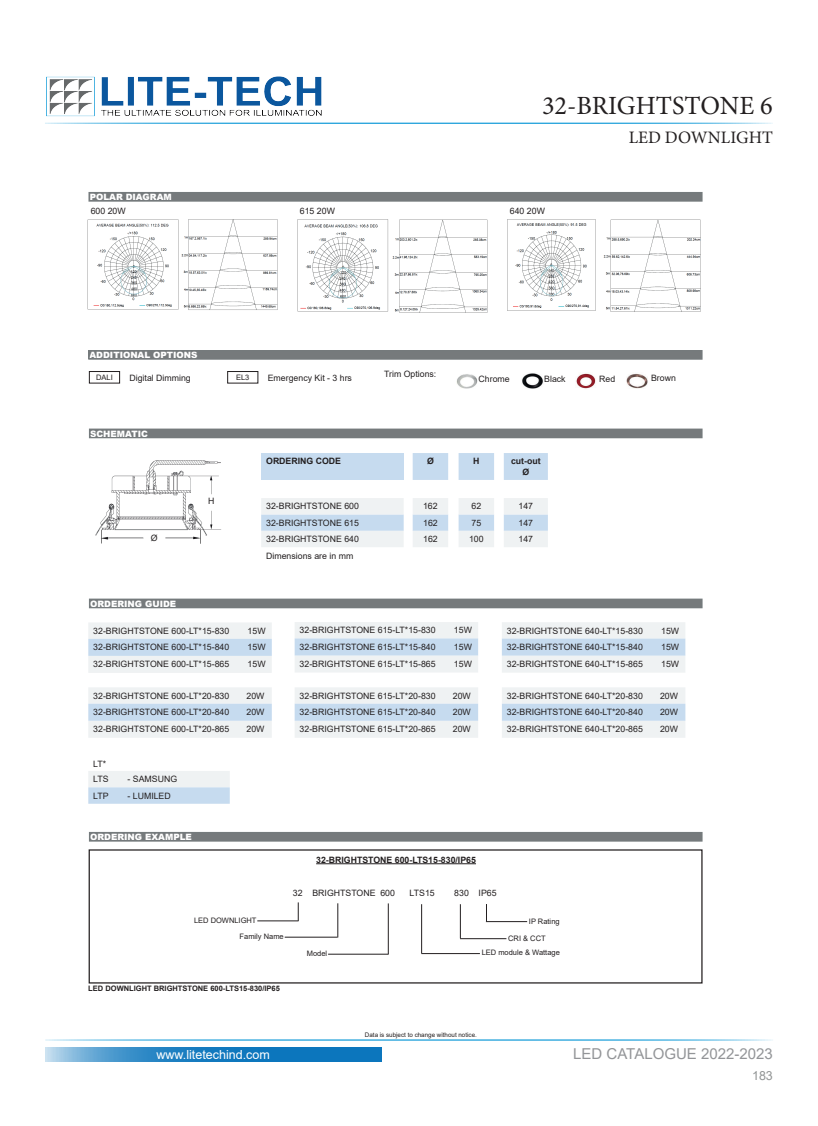
<style>
.page{position:relative;width:818px;height:1126px;background:#fff}
.page>*{position:absolute;margin:0;border:0;box-sizing:border-box;transform-origin:0 0}
.t1{font:26.25px "Minion Pro";color:#231f20}
.t2{font:17.5px "Minion Pro";color:#231f20}
.t3{font:15px "Arial";color:#939598}
.t4{font:12.5px "Arial";color:#fff}
.t5{font:12.5px "Arial";color:#929595}
.t6{font:8.75px/15.8px "Arial";color:#231f20}
.t7{font:900 8.75px "Arial";color:#fff}
.t8{font:700 8.75px/10.5px "Arial";color:#231f20;text-align:center}
.t9{font:7.5px/15.4px "Arial";color:#231f20}
.t10{font:700 7.5px "Arial";color:#231f20}
.t11{font:6.25px "Arial";color:#231f20}
</style>
<div class="page">
<hr style="left:45px;top:123px;width:727px;height:1px;background:#179dd9">
<hr style="left:45px;top:1039px;width:727px;height:1px;background:#179dd9">
<svg style="left:45px;top:1047px;width:336px;height:15px;background:#2c88c5"></svg>
<img style="left:47px;top:76px;width:275px;height:41px">
<hr style="left:316px;top:863px;width:159px;height:1px;background:#231f20">
<svg style="left:298px;top:902px;width:1px;height:18px"></svg>
<hr style="left:257px;top:920px;width:41px;height:1px;background:#231f20">
<hr style="left:337px;top:903px;width:1px;height:34px;background:#231f20">
<hr style="left:284px;top:936px;width:53px;height:1px;background:#231f20">
<svg style="left:486px;top:904px;width:1px;height:17px"></svg>
<hr style="left:485px;top:921px;width:42px;height:1px;background:#231f20">
<hr style="left:460px;top:904px;width:1px;height:34px;background:#231f20">
<hr style="left:460px;top:938px;width:46px;height:1px;background:#231f20">
<hr style="left:421px;top:904px;width:1px;height:49px;background:#231f20">
<hr style="left:421px;top:953px;width:58px;height:1px;background:#231f20">
<svg style="left:88px;top:623px;width:183px;height:49px"></svg>
<div style="left:89px;top:429px;width:612px;height:8px;background:#767a7c"></div>
<div style="left:89px;top:428px;width:613px;height:10px;border:1px solid #757b7d"></div>
<img style="left:87px;top:219px;width:92px;height:91px">
<img style="left:181px;top:219px;width:97px;height:91px">
<div style="left:89px;top:192px;width:612px;height:9px;background:#767a7c"></div>
<div style="left:88px;top:192px;width:614px;height:10px;border:1px solid #757b7d"></div>
<div style="left:89px;top:599px;width:612px;height:8px;background:#767a7c"></div>
<div style="left:89px;top:598px;width:613px;height:10px;border:1px solid #757b7d"></div>
<div style="left:89px;top:832px;width:612px;height:8px;background:#767a7c"></div>
<div style="left:89px;top:831px;width:613px;height:10px;border:1px solid #757b7d"></div>
<div style="left:89px;top:350px;width:612px;height:9px;background:#767a7c"></div>
<hr style="left:388px;top:903px;width:1px;height:51px;background:#231f20">
<hr style="left:328px;top:953px;width:60px;height:1px;background:#231f20">
<img style="left:95px;top:460px;width:126px;height:84px">
<svg style="left:261px;top:453px;width:286px;height:94px"></svg>
<svg style="left:294px;top:622px;width:184px;height:50px"></svg>
<svg style="left:502px;top:622px;width:183px;height:50px"></svg>
<img style="left:297px;top:219px;width:92px;height:93px">
<img style="left:392px;top:219px;width:96px;height:94px">
<img style="left:507px;top:219px;width:89px;height:92px">
<img style="left:603px;top:219px;width:98px;height:93px">
<svg style="left:88px;top:687px;width:183px;height:50px"></svg>
<svg style="left:294px;top:687px;width:184px;height:50px"></svg>
<svg style="left:502px;top:687px;width:183px;height:50px"></svg>
<svg style="left:88px;top:771px;width:142px;height:32px"></svg>
<img style="left:456px;top:374px;width:21px;height:15px">
<img style="left:626px;top:373px;width:21px;height:16px">
<img style="left:576px;top:373px;width:20px;height:16px">
<img style="left:522px;top:373px;width:21px;height:16px">
<div style="left:89px;top:371px;width:31px;height:12px;border:1px solid #231f20"></div>
<div style="left:227px;top:371px;width:31px;height:12px;border:1px solid #231f20"></div>
<p class="t7" style="left:90px;top:190px;width:83px">POLAR DIAGRAM</p>
<h1 class="t1" style="left:541px;top:88px;width:232px">32-BRIGHTSTONE 6</h1>
<h2 class="t2" style="left:628px;top:126px;width:146px">LED DOWNLIGHT</h2>
<p class="t6" style="left:91px;top:202px;width:37px">600 20W</p>
<p class="t6" style="left:300px;top:203px;width:37px">615 20W</p>
<p class="t6" style="left:509px;top:203px;width:37px">640 20W</p>
<p class="t7" style="left:89px;top:348px;width:109px">ADDITIONAL OPTIONS</p>
<p class="t6" style="left:384px;top:366px;width:54px">Trim Options:</p>
<p class="t9" style="left:96px;top:369px;width:18px">DALI</p>
<p class="t6" style="left:129px;top:370px;width:63px">Digital Dimming</p>
<p class="t9" style="left:236px;top:369px;width:15px">EL3</p>
<p class="t6" style="left:267px;top:369px;width:86px">Emergency Kit - 3 hrs</p>
<p class="t6" style="left:478px;top:370px;width:33px">Chrome</p>
<p class="t6" style="left:544px;top:370px;width:23px">Black</p>
<p class="t6" style="left:599px;top:370px;width:18px">Red</p>
<p class="t6" style="left:650px;top:370px;width:26px">Brown</p>
<p class="t7" style="left:90px;top:427px;width:59px">SCHEMATIC</p>
<p class="t6" style="left:150px;top:529px;width:8px">Ø</p>
<p class="t7" style="left:90px;top:597px;width:88px">ORDERING GUIDE</p>
<p class="t6" style="left:208px;top:492px;width:8px">H</p>
<p class="t8" style="left:266px;top:456px;width:76px">ORDERING CODE</p>
<p class="t8" style="left:427px;top:456px;width:8px">Ø</p>
<p class="t8" style="left:473px;top:456px;width:8px">H</p>
<p class="t8" style="left:510px;top:456px;width:31px">cut-out<br>Ø</p>
<p class="t6" style="left:266px;top:498px;width:94px">32-BRIGHTSTONE 600</p>
<p class="t6" style="left:423px;top:498px;width:16px">162</p>
<p class="t6" style="left:471px;top:498px;width:11px">62</p>
<p class="t6" style="left:518px;top:498px;width:16px">147</p>
<p class="t6" style="left:266px;top:514px;width:94px">32-BRIGHTSTONE 615</p>
<p class="t6" style="left:423px;top:514px;width:16px">162</p>
<p class="t6" style="left:471px;top:514px;width:11px">75</p>
<p class="t6" style="left:518px;top:514px;width:16px">147</p>
<p class="t6" style="left:266px;top:531px;width:94px">32-BRIGHTSTONE 640</p>
<p class="t6" style="left:423px;top:531px;width:16px">162</p>
<p class="t6" style="left:468px;top:531px;width:16px">100</p>
<p class="t6" style="left:518px;top:531px;width:16px">147</p>
<p class="t6" style="left:266px;top:547px;width:89px">Dimensions are in mm</p>
<p class="t6" style="left:93px;top:622px;width:137px">32-BRIGHTSTONE 600-LT*15-830</p>
<p class="t6" style="left:247px;top:622px;width:19px">15W</p>
<p class="t6" style="left:93px;top:639px;width:137px">32-BRIGHTSTONE 600-LT*15-840</p>
<p class="t6" style="left:247px;top:639px;width:19px">15W</p>
<p class="t6" style="left:93px;top:656px;width:137px">32-BRIGHTSTONE 600-LT*15-865</p>
<p class="t6" style="left:247px;top:656px;width:19px">15W</p>
<p class="t6" style="left:93px;top:687px;width:137px">32-BRIGHTSTONE 600-LT*20-830</p>
<p class="t6" style="left:246px;top:687px;width:19px">20W</p>
<p class="t6" style="left:93px;top:704px;width:137px">32-BRIGHTSTONE 600-LT*20-840</p>
<p class="t6" style="left:246px;top:704px;width:19px">20W</p>
<p class="t6" style="left:93px;top:721px;width:137px">32-BRIGHTSTONE 600-LT*20-865</p>
<p class="t6" style="left:246px;top:721px;width:19px">20W</p>
<p class="t6" style="left:93px;top:755px;width:17px">LT*<br>LTS</p>
<p class="t6" style="left:127px;top:771px;width:51px">- SAMSUNG</p>
<p class="t6" style="left:93px;top:787px;width:17px">LTP</p>
<p class="t6" style="left:127px;top:787px;width:45px">- LUMILED</p>
<p class="t7" style="left:90px;top:830px;width:103px">ORDERING EXAMPLE</p>
<p class="t6" style="left:299px;top:622px;width:137px">32-BRIGHTSTONE 615-LT*15-830</p>
<p class="t6" style="left:453px;top:622px;width:19px">15W</p>
<p class="t6" style="left:299px;top:638px;width:137px">32-BRIGHTSTONE 615-LT*15-840</p>
<p class="t6" style="left:453px;top:638px;width:19px">15W</p>
<p class="t6" style="left:299px;top:655px;width:137px">32-BRIGHTSTONE 615-LT*15-865</p>
<p class="t6" style="left:453px;top:655px;width:19px">15W</p>
<p class="t6" style="left:299px;top:687px;width:137px">32-BRIGHTSTONE 615-LT*20-830</p>
<p class="t6" style="left:452px;top:687px;width:19px">20W</p>
<p class="t6" style="left:299px;top:704px;width:137px">32-BRIGHTSTONE 615-LT*20-840</p>
<p class="t6" style="left:452px;top:704px;width:19px">20W</p>
<p class="t6" style="left:299px;top:721px;width:137px">32-BRIGHTSTONE 615-LT*20-865</p>
<p class="t6" style="left:452px;top:721px;width:19px">20W</p>
<p class="t6" style="left:506px;top:622px;width:137px">32-BRIGHTSTONE 640-LT*15-830</p>
<p class="t6" style="left:660px;top:622px;width:19px">15W</p>
<p class="t6" style="left:506px;top:639px;width:137px">32-BRIGHTSTONE 640-LT*15-840</p>
<p class="t6" style="left:660px;top:639px;width:19px">15W</p>
<p class="t6" style="left:506px;top:656px;width:137px">32-BRIGHTSTONE 640-LT*15-865</p>
<p class="t6" style="left:660px;top:656px;width:19px">15W</p>
<p class="t6" style="left:506px;top:687px;width:137px">32-BRIGHTSTONE 640-LT*20-830</p>
<p class="t6" style="left:659px;top:687px;width:19px">20W</p>
<p class="t6" style="left:506px;top:704px;width:137px">32-BRIGHTSTONE 640-LT*20-840</p>
<p class="t6" style="left:659px;top:704px;width:19px">20W</p>
<p class="t6" style="left:506px;top:721px;width:137px">32-BRIGHTSTONE 640-LT*20-865</p>
<p class="t6" style="left:659px;top:721px;width:19px">20W</p>
<p class="t8" style="left:316px;top:854px;width:161px">32-BRIGHTSTONE 600-LTS15-830/IP65</p>
<p class="t6" style="left:293px;top:885px;width:103px">32 BRIGHTSTONE 600</p>
<p class="t6" style="left:409px;top:885px;width:27px">LTS15</p>
<p class="t6" style="left:454px;top:885px;width:44px">830 IP65</p>
<p class="t9" style="left:239px;top:912px;width:46px;text-indent:-46px">LED DOWNLIGHT<br>Family Name</p>
<p class="t9" style="left:528px;top:913px;width:32px">IP Rating</p>
<p class="t9" style="left:481px;top:930px;width:80px;line-height:14.6px;text-indent:26px">CRI &amp; CCT<br>LED module &amp; Wattage</p>
<p class="t9" style="left:306px;top:945px;width:22px">Model</p>
<p class="t10" style="left:88px;top:982px;width:193px">LED DOWNLIGHT BRIGHTSTONE 600-LTS15-830/IP65</p>
<h3 class="t4" style="left:156px;top:1045px;width:115px">www.litetechind.com</h3>
<p class="t11" style="left:365px;top:1030px;width:113px">Data is subject to change without notice.</p>
<h3 class="t3" style="left:572px;top:1043px;width:201px">LED CATALOGUE 2022-2023</h3>
<h3 class="t5" style="left:751px;top:1067px;width:22px">183</h3>
</div>
